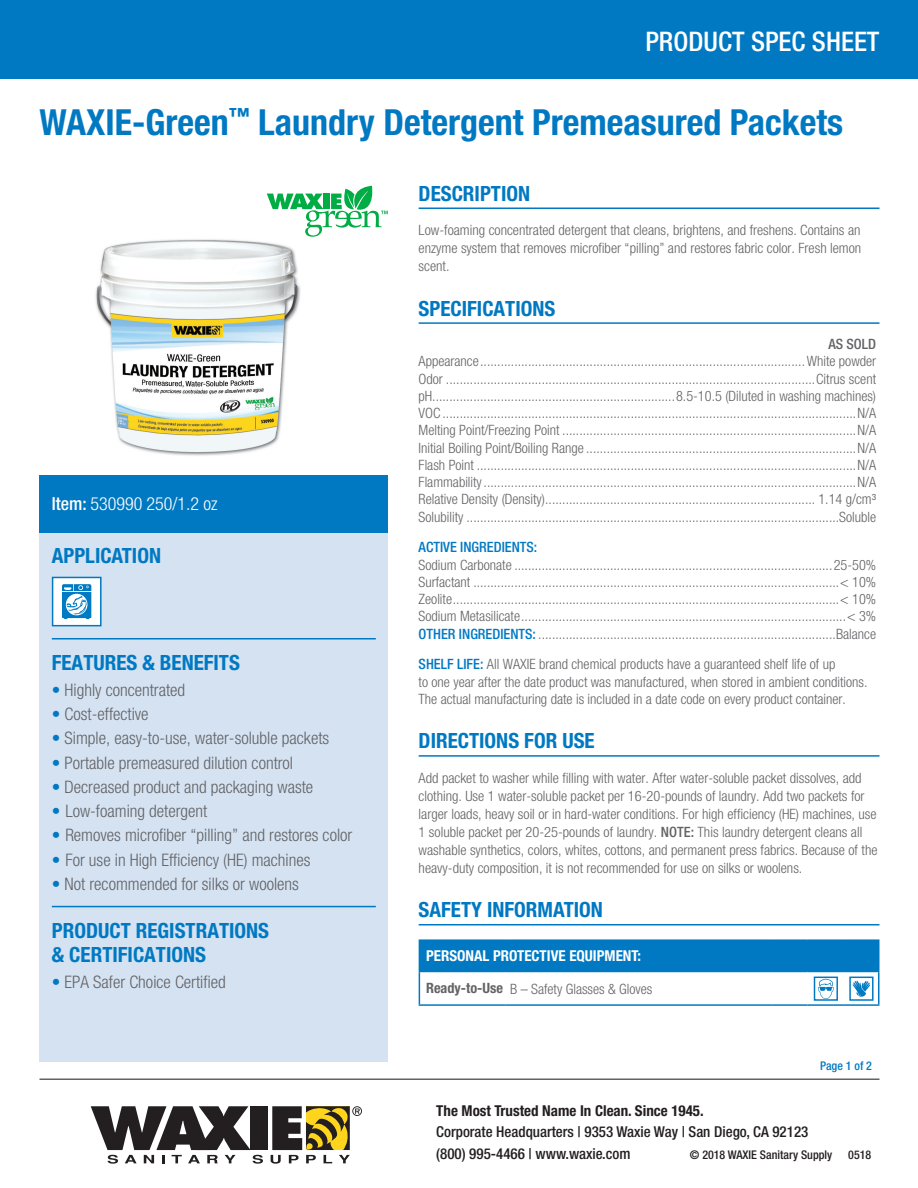
<style>
.page{position:relative;width:918px;height:1188px;background:#fff}
.page>*{position:absolute;margin:0;border:0;box-sizing:border-box;transform-origin:0 0}
.t1{font:700 condensed 36px "Helvetica Neue LT Std";color:#0079c2}
.t2{font:500 condensed 27px "Helvetica Neue LT Std";color:#fff}
.Header_1_-_Underline{font:700 condensed 21px/24px "Helvetica Neue LT Std";color:#0079c2}
.Description{font:300 condensed 18px "Helvetica Neue LT Std";color:#fff}
.t3{font:300 condensed 17.25px "Helvetica Neue LT Std";color:#636366}
.t4{font:500 condensed 15px/21.6px "Helvetica Neue LT Std";color:#231f20}
.t5{font:700 condensed 15px "Helvetica Neue LT Std";color:#231f20}
.Description-2{font:700 condensed 15px "Helvetica Neue LT Std";color:#fff}
.Description-3{font:300 condensed 14.25px/18px "Helvetica Neue LT Std";color:#636366}
.Specs{font:300 condensed 14.25px "Helvetica Neue LT Std";color:#636366}
.Description-4{font:700 condensed 14.25px "Helvetica Neue LT Std";color:#636366}
.Specs-2{font:500 condensed 14.25px "Helvetica Neue LT Std";color:#636366}
.t6{font:500 condensed 12px "Helvetica Neue LT Std";color:#231f20}
.t7{font:500 condensed 12px "Helvetica Neue LT Std";color:#0079c2}
.s1{font-weight:500}
.s2{color:#0079c2}
.s3{font-weight:500;color:#0079c2}
</style>
<div class="page">
<hr style="left:39px;top:1078px;width:840px;height:2px;background:#636366">
<div style="left:251px;top:1106px;width:17px;height:44px;background:#231f20"></div>
<svg style="left:91px;top:1106px;width:172px;height:58px"></svg>
<svg style="left:271px;top:1106px;width:91px;height:58px"></svg>
<div style="left:0;top:0;width:918px;height:79px;background:#0079c2"></div>
<div style="left:39px;top:476px;width:349px;height:586px;background:#d4e2f2"></div>
<hr style="left:419px;top:208px;width:460px;height:1px;background:#0079c2">
<hr style="left:419px;top:322px;width:460px;height:2px;background:#0079c2">
<hr style="left:419px;top:755px;width:460px;height:2px;background:#0079c2">
<hr style="left:419px;top:924px;width:460px;height:1px;background:#0079c2">
<div style="left:419px;top:940px;width:460px;height:31px;background:#0079c2"></div>
<hr style="left:419px;top:939px;width:87px;height:2px;background:#0079c2">
<hr style="left:506px;top:939px;width:265px;height:2px;background:#0079c2">
<hr style="left:771px;top:939px;width:37px;height:2px;background:#0079c2">
<hr style="left:808px;top:939px;width:36px;height:2px;background:#0079c2">
<hr style="left:844px;top:939px;width:35px;height:2px;background:#0079c2">
<hr style="left:419px;top:1004px;width:87px;height:2px;background:#0079c2">
<hr style="left:506px;top:1004px;width:265px;height:2px;background:#0079c2">
<hr style="left:771px;top:1004px;width:37px;height:2px;background:#0079c2">
<hr style="left:808px;top:1004px;width:36px;height:2px;background:#0079c2">
<hr style="left:844px;top:1004px;width:35px;height:2px;background:#0079c2">
<svg style="left:419px;top:971px;width:460px;height:34px"></svg>
<div style="left:849px;top:977px;width:25px;height:24px;border:2px solid #0079c2"></div>
<hr style="left:52px;top:638px;width:324px;height:1px;background:#0079c2">
<hr style="left:52px;top:906px;width:324px;height:1px;background:#0079c2">
<div style="left:39px;top:475px;width:349px;height:58px;background:#0079c2"></div>
<img style="left:95px;top:239px;width:206px;height:217px">
<svg style="left:267px;top:186px;width:121px;height:51px"></svg>
<div style="left:53px;top:577px;width:48px;height:49px;background:#fff"></div>
<svg style="left:62px;top:584px;width:29px;height:35px"></svg>
<div style="left:52px;top:577px;width:50px;height:49px;border:2px solid #0079c2"></div>
<h2 class="t2" style="left:645px;top:25px;width:236px">PRODUCT SPEC SHEET</h2>
<p class="t1" style="left:39px;top:100px;width:805px">WAXIE-Green<sup>™</sup> Laundry Detergent Premeasured Packets</p>
<p class="Description" style="left:52px;top:494px;width:167px"><span class="s1">Item:</span> 530990 250/1.2 oz</p>
<p class="Header_1_-_Underline" style="left:52px;top:544px;width:111px">APPLICATION</p>
<p class="Header_1_-_Underline" style="left:52px;top:651px;width:190px">FEATURES &amp; BENEFITS</p>
<p class="t3" style="left:52px;top:680px;width:135px"><span class="s2">•</span> Highly concentrated</p>
<p class="t3" style="left:52px;top:704px;width:98px"><span class="s2">•</span> Cost-effective</p>
<p class="t3" style="left:52px;top:728px;width:279px"><span class="s2">•</span> Simple, easy-to-use, water-soluble packets</p>
<p class="t3" style="left:52px;top:753px;width:243px"><span class="s2">•</span> Portable premeasured dilution control</p>
<p class="t3" style="left:52px;top:777px;width:263px"><span class="s2">•</span> Decreased product and packaging waste</p>
<p class="t3" style="left:52px;top:801px;width:157px"><span class="s2">•</span> Low-foaming detergent</p>
<p class="t3" style="left:52px;top:825px;width:302px"><span class="s2">•</span> Removes microfiber “pilling” and restores color</p>
<p class="t3" style="left:52px;top:850px;width:260px"><span class="s2">•</span> For use in High Efficiency (HE) machines</p>
<p class="t3" style="left:52px;top:874px;width:249px"><span class="s2">•</span> Not recommended for silks or woolens</p>
<p class="Header_1_-_Underline" style="left:52px;top:918px;width:219px">PRODUCT REGISTRATIONS &amp; CERTIFICATIONS</p>
<p class="t3" style="left:52px;top:972px;width:175px"><span class="s2">•</span> EPA Safer Choice Certified</p>
<p class="Header_1_-_Underline" style="left:419px;top:181px;width:113px">DESCRIPTION</p>
<p class="Description-3" style="left:419px;top:221px;width:444px;text-align:justify">Low-foaming concentrated detergent that cleans, brightens, and freshens. Contains an enzyme system that removes microfiber “pilling” and restores fabric color. Fresh lemon scent.</p>
<p class="Header_1_-_Underline" style="left:419px;top:296px;width:138px">SPECIFICATIONS</p>
<p class="Specs-2" style="left:828px;top:335px;width:49px">AS SOLD</p>
<p class="Specs" style="left:419px;top:353px;width:459px">Appearance...............................................................................................White powder</p>
<p class="Specs" style="left:419px;top:370px;width:459px">Odor ............................................................................................................Citrus scent</p>
<p class="Specs" style="left:419px;top:388px;width:459px">pH.......................................................................8.5-10.5 (Diluted in washing machines)</p>
<p class="Specs" style="left:419px;top:405px;width:459px">VOC .........................................................................................................................N/A</p>
<p class="Specs" style="left:419px;top:422px;width:459px">Melting Point/Freezing Point ......................................................................................N/A</p>
<p class="Specs" style="left:419px;top:439px;width:459px">Initial Boiling Point/Boiling Range ...............................................................................N/A</p>
<p class="Specs" style="left:419px;top:457px;width:459px">Flash Point ...............................................................................................................N/A</p>
<p class="Specs" style="left:419px;top:474px;width:459px">Flammability.............................................................................................................N/A</p>
<p class="Specs" style="left:419px;top:491px;width:459px">Relative Density (Density)............................................................................... 1.14 g/cm³</p>
<p class="Specs" style="left:419px;top:508px;width:459px">Solubility .............................................................................................................Soluble</p>
<p class="Description-3" style="left:419px;top:539px;width:459px;line-height:17.2px"><span class="s3">ACTIVE INGREDIENTS:<br></span>Sodium Carbonate .............................................................................................25-50% Surfactant ...........................................................................................................&lt; 10% Zeolite.................................................................................................................&lt; 10% Sodium Metasilicate...............................................................................................&lt; 3% <span class="s3">OTHER INGREDIENTS:</span> .......................................................................................Balance</p>
<p class="Description-3" style="left:419px;top:655px;width:450px;line-height:17.2px"><span class="s3">SHELF LIFE:</span> All WAXIE brand chemical products have a guaranteed shelf life of up<br>to one year after the date product was manufactured, when stored in ambient conditions.<br>The actual manufacturing date is included in a date code on every product container.</p>
<p class="Header_1_-_Underline" style="left:419px;top:729px;width:178px">DIRECTIONS FOR USE</p>
<p class="Description-3" style="left:419px;top:768px;width:460px">Add packet to washer while filling with water. After water-soluble packet dissolves, add clothing. Use 1 water-soluble packet per 16-20-pounds of laundry. Add two packets for larger loads, heavy soil or in hard-water conditions. For high efficiency (HE) machines, use 1 soluble packet per 20-25-pounds of laundry. <span class="s1">NOTE:</span> This laundry detergent cleans all washable synthetics, colors, whites, cottons, and permanent press fabrics. Because of the heavy-duty composition, it is not recommended for use on silks or woolens.</p>
<p class="Header_1_-_Underline" style="left:419px;top:898px;width:186px">SAFETY INFORMATION</p>
<p class="Description-2" style="left:426px;top:947px;width:217px">PERSONAL PROTECTIVE EQUIPMENT:</p>
<p class="Description-4" style="left:426px;top:980px;width:79px">Ready-to-Use</p>
<p class="Description-3" style="left:510px;top:980px;width:144px">B – Safety Glasses &amp; Gloves</p>
<p class="t7" style="left:820px;top:1059px;width:53px">Page 1 of 2</p>
<p class="t5" style="left:436px;top:1102px;width:269px">The Most Trusted Name In Clean. Since 1945.</p>
<p class="t4" style="left:436px;top:1121px;width:374px">Corporate Headquarters | 9353 Waxie Way | San Diego, CA 92123 (800) 995-4466 | www.waxie.com</p>
<p class="t6" style="left:690px;top:1147px;width:144px">© 2018 WAXIE Sanitary Supply</p>
<p class="t6" style="left:848px;top:1147px;width:25px">0518</p>
</div>
